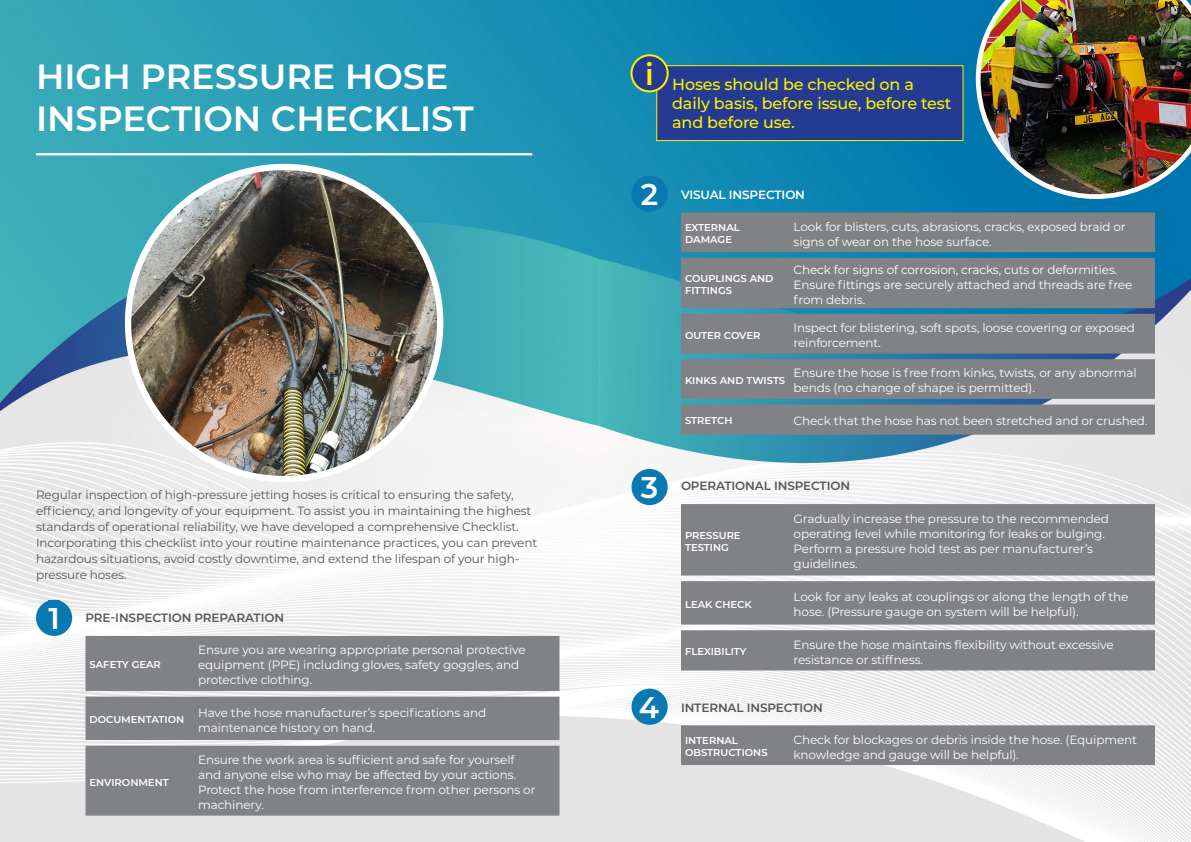
<style>
.page{position:relative;width:1191px;height:842px;background:#fff}
.page>*{position:absolute;margin:0;border:0;box-sizing:border-box;transform-origin:0 0}
.t1{font:600 35px/42px "Montserrat";color:#fff}
.t2{font:600 30px "Montserrat";color:#fff}
.t3{font:600 30px "Montserrat";color:#fff101}
.t4{font:500 16px/19px "Montserrat";letter-spacing:-.01em;color:#fff101}
.t5{font:12px/15px "Montserrat";letter-spacing:-.01em;color:#fff}
.t6{font:12px/16px "Montserrat";letter-spacing:-.01em;color:#57585a}
.t7{font:600 12px "Montserrat";letter-spacing:-.01em;color:#57585a}
.t8{font:600 12px "Montserrat";letter-spacing:-.01em;color:#fff}
.t9{font:600 10px/12px "Montserrat";color:#fff}
</style>
<div class="page">
<img style="left:0;top:0;width:1191px;height:842px">
<div style="left:656px;top:65px;width:307px;height:76px;background:#253b91;border:1px solid #ffed00"></div>
<hr style="left:36px;top:153px;width:496px;height:2px;background:#fff">
<img style="left:128px;top:167px;width:312px;height:312px;border-radius:156px">
<div style="left:36px;top:600px;width:36px;height:36px;background:#0a79b0;border-radius:50%"></div>
<div style="left:48px;top:600px;width:12px;height:29px;background:#0a79b0"></div>
<div style="left:631px;top:176px;width:36px;height:36px;background:#0a79b0;border-radius:50%"></div>
<div style="left:631px;top:469px;width:36px;height:36px;background:#0a79b0;border-radius:50%"></div>
<img style="left:975px;top:0;width:216px;height:199px">
<svg style="left:85px;top:636px;width:474px;height:180px;background:#87898c"></svg>
<svg style="left:681px;top:212px;width:474px;height:223px;background:#778289"></svg>
<svg style="left:681px;top:504px;width:474px;height:166px;background:#87898c"></svg>
<div style="left:631px;top:689px;width:36px;height:36px;background:#0a79b0;border-radius:50%"></div>
<div style="left:681px;top:725px;width:474px;height:40px;background:#808285"></div>
<div style="left:631px;top:55px;width:36px;height:36px;background:#253b91;border-radius:50%"></div>
<div style="left:630px;top:54px;width:38px;height:38px;border:2px solid #fff101;border-radius:50%"></div>
<p class="t1" style="left:36px;top:54px;width:439px">HIGH PRESSURE HOSE<br>INSPECTION CHECKLIST</p>
<p class="t6" style="left:36px;top:486px;width:503px">Regular inspection of high-pressure jetting hoses is critical to ensuring the safety, efficiency, and longevity of your equipment. To assist you in maintaining the highest standards of operational reliability, we have developed a comprehensive Checklist.<br>Incorporating this checklist into your routine maintenance practices, you can prevent hazardous situations, avoid costly downtime, and extend the lifespan of your high&shy;pressure hoses.</p>
<p class="t2" style="left:48px;top:597px;width:13px">1</p>
<p class="t7" style="left:85px;top:609px;width:200px">PRE-INSPECTION PREPARATION</p>
<p class="t9" style="left:89px;top:658px;width:73px">SAFETY GEAR</p>
<p class="t5" style="left:198px;top:642px;width:329px">Ensure you are wearing appropriate personal protective equipment (PPE) including gloves, safety goggles, and protective clothing.</p>
<p class="t9" style="left:89px;top:713px;width:96px">DOCUMENTATION</p>
<p class="t5" style="left:198px;top:704px;width:290px">Have the hose manufacturer’s specifications and maintenance history on hand.</p>
<p class="t9" style="left:89px;top:775px;width:81px">ENVIRONMENT</p>
<p class="t5" style="left:198px;top:752px;width:339px">Ensure the work area is sufficient and safe for yourself and anyone else who may be affected by your actions.<br>Protect the hose from interference from other persons or machinery.</p>
<p class="t3" style="left:645px;top:53px;width:10px">i</p>
<p class="t4" style="left:672px;top:75px;width:281px">Hoses should be checked on a daily basis, before issue, before test and before use.</p>
<p class="t2" style="left:641px;top:173px;width:19px">2</p>
<p class="t2" style="left:641px;top:466px;width:19px">3</p>
<p class="t8" style="left:681px;top:186px;width:125px">VISUAL INSPECTION</p>
<p class="t9" style="left:685px;top:221px;width:56px">EXTERNAL<br>DAMAGE</p>
<p class="t5" style="left:793px;top:218px;width:334px">Look for blisters, cuts, abrasions, cracks, exposed braid or signs of wear on the hose surface.</p>
<p class="t9" style="left:685px;top:272px;width:90px">COUPLINGS AND<br>FITTINGS</p>
<p class="t5" style="left:793px;top:262px;width:340px">Check for signs of corrosion, cracks, cuts or deformities.<br>Ensure fittings are securely attached and threads are free from debris.</p>
<p class="t9" style="left:685px;top:328px;width:77px">OUTER COVER</p>
<p class="t5" style="left:793px;top:320px;width:343px">Inspect for blistering, soft spots, loose covering or exposed reinforcement.</p>
<p class="t9" style="left:685px;top:374px;width:102px">KINKS AND TWISTS</p>
<p class="t5" style="left:793px;top:365px;width:344px">Ensure the hose is free from kinks, twists, or any abnormal bends (no change of shape is permitted).</p>
<p class="t9" style="left:685px;top:414px;width:49px">STRETCH</p>
<p class="t5" style="left:793px;top:413px;width:355px">Check that the hose has not been stretched and or crushed.</p>
<p class="t7" style="left:681px;top:478px;width:171px">OPERATIONAL INSPECTION</p>
<p class="t9" style="left:685px;top:529px;width:57px">PRESSURE<br>TESTING</p>
<p class="t5" style="left:793px;top:511px;width:317px">Gradually increase the pressure to the recommended operating level while monitoring for leaks or bulging.<br>Perform a pressure hold test as per manufacturer’s guidelines.</p>
<p class="t9" style="left:685px;top:598px;width:68px">LEAK CHECK</p>
<p class="t5" style="left:793px;top:589px;width:336px">Look for any leaks at couplings or along the length of the hose. (Pressure gauge on system will be helpful).</p>
<p class="t9" style="left:685px;top:645px;width:63px">FLEXIBILITY</p>
<p class="t5" style="left:793px;top:636px;width:321px">Ensure the hose maintains flexibility without excessive resistance or stiffness.</p>
<p class="t2" style="left:638px;top:686px;width:22px">4</p>
<p class="t7" style="left:681px;top:699px;width:143px">INTERNAL INSPECTION</p>
<p class="t9" style="left:685px;top:734px;width:84px">INTERNAL<br>OBSTRUCTIONS</p>
<p class="t5" style="left:793px;top:731px;width:345px">Check for blockages or debris inside the hose. (Equipment knowledge and gauge will be helpful).</p>
</div>
